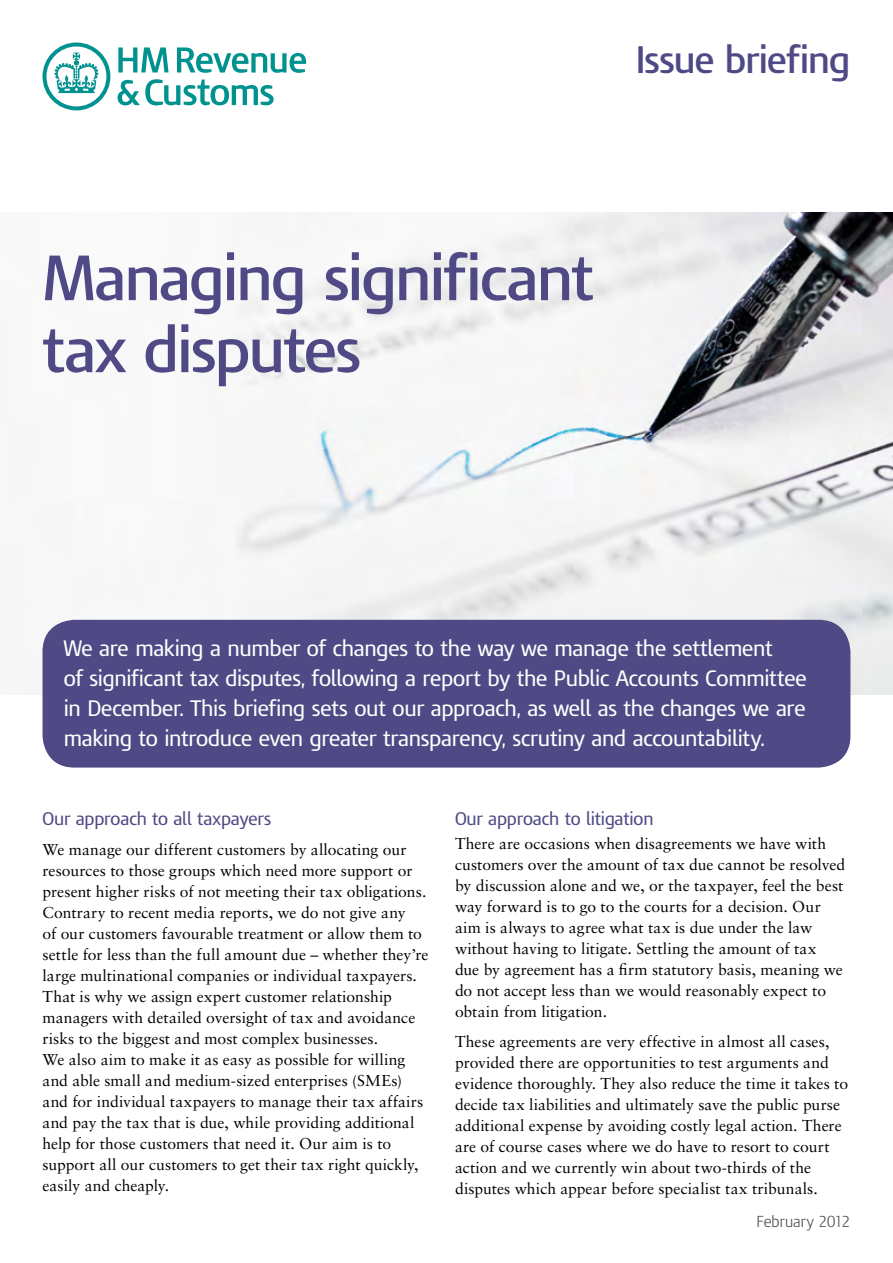
<style>
.page{position:relative;width:893px;height:1263px;background:#fff}
.page>*{position:absolute;margin:0;border:0;box-sizing:border-box;transform-origin:0 0}
.H1_Page_header{font:600 60px/72px "HMRC Modena";letter-spacing:-.03em;color:#4f4a85}
.H2_Parlimentary_brie{font:600 36px "HMRC Modena";letter-spacing:-.02em;color:#4f4a85}
.P_Intro_para_-_Rev_o{font:21px/30px "HMRC Modena";letter-spacing:-.01em;color:#fff}
.P_Sabon_body_text{font:17.25px "HMRC Modena";letter-spacing:-.005em;color:#4f4a85}
.H2_Mod_sub_header{font:17.25px "HMRC Modena";letter-spacing:-.01em;color:#4f4a85}
.P_Sabon_body_text-2{font:15.75px/21px "Sabon";color:#000}
.t1{font:300 15px "HMRC Modena";color:#4d4d4f}
</style>
<div class="page">
<img style="left:42px;top:213px;width:851px;height:481px">
<svg style="left:118px;top:47px;width:188px;height:58px"></svg>
<svg style="left:43px;top:43px;width:67px;height:67px"></svg>
<div style="left:43px;top:620px;width:807px;height:147px;background:#4f4a85;border-radius:32px"></div>
<h2 class="H2_Parlimentary_brie" style="left:636px;top:38px;width:216px">Issue briefing</h2>
<h1 class="H1_Page_header" style="left:43px;top:242px;width:553px">Managing significant tax disputes</h1>
<p class="P_Intro_para_-_Rev_o" style="left:64px;top:633px;width:745px">We are making a number of changes to the way we manage the settlement<br>of significant tax disputes, following a report by the Public Accounts Committee in December. This briefing sets out our approach, as well as the changes we are making to introduce even greater transparency, scrutiny and accountability.</p>
<p class="P_Sabon_body_text" style="left:43px;top:808px;width:230px">Our approach to all taxpayers</p>
<p class="P_Sabon_body_text-2" style="left:43px;top:838px;width:387px">We manage our different customers by allocating our resources to those groups which need more support or present higher risks of not meeting their tax obligations.<br>Contrary to recent media reports, we do not give any<br>of our customers favourable treatment or allow them to settle for less than the full amount due – whether they’re large multinational companies or individual taxpayers.<br>That is why we assign expert customer relationship managers with detailed oversight of tax and avoidance risks to the biggest and most complex businesses.<br>We also aim to make it as easy as possible for willing and able small and medium-sized enterprises (SMEs) and for individual taxpayers to manage their tax affairs and pay the tax that is due, while providing additional help for those customers that need it. Our aim is to support all our customers to get their tax right quickly, easily and cheaply.</p>
<h2 class="H2_Mod_sub_header" style="left:455px;top:808px;width:200px">Our approach to litigation</h2>
<p class="P_Sabon_body_text-2" style="left:455px;top:833px;width:392px">There are occasions when disagreements we have with customers over the amount of tax due cannot be resolved by discussion alone and we, or the taxpayer, feel the best way forward is to go to the courts for a decision. Our aim is always to agree what tax is due under the law without having to litigate. Settling the amount of tax<br>due by agreement has a firm statutory basis, meaning we do not accept less than we would reasonably expect to obtain from litigation.</p>
<p class="P_Sabon_body_text-2" style="left:455px;top:1030px;width:395px">These agreements are very effective in almost all cases, provided there are opportunities to test arguments and evidence thoroughly. They also reduce the time it takes to decide tax liabilities and ultimately save the public purse additional expense by avoiding costly legal action. There are of course cases where we do have to resort to court action and we currently win about two-thirds of the disputes which appear before specialist tax tribunals.</p>
<p class="t1" style="left:756px;top:1212px;width:96px">February 2012</p>
</div>
